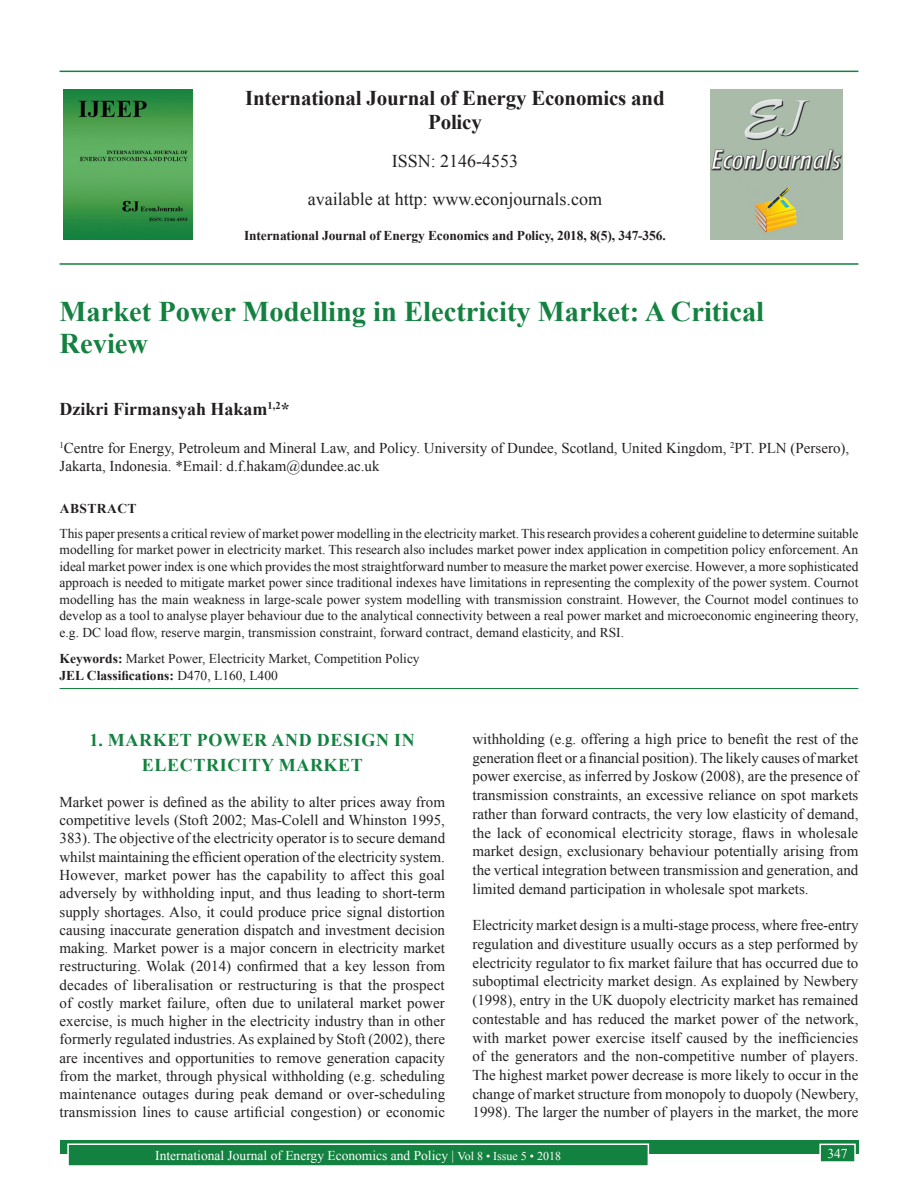
<style>
.page{position:relative;width:918px;height:1188px;background:#fff}
.page>*{position:absolute;margin:0;border:0;box-sizing:border-box;transform-origin:0 0}
.AT{font:700 28.5px/31.5px "Times New Roman";color:#13813f}
.Issue_details{font:700 21px/24px "Times New Roman";letter-spacing:-.01em;color:#231f20;text-align:center}
.Issue_details-2{font:18px "Times New Roman";color:#231f20}
.t1{font:700 18px/24.9px "Times New Roman";letter-spacing:.035em;color:#13813f;text-align:center}
.AU{font:700 18px "Times New Roman";color:#231f20}
.TX{font:15px/18.8px "Times New Roman";color:#231f20;text-align:justify}
.AFF{font:15px/18px "Times New Roman";color:#231f20}
.ABS{font:13.5px/16.5px "Times New Roman";color:#231f20;text-align:justify}
.KWD{font:13.5px/16.2px "Times New Roman";color:#231f20}
.Folio{font:13.5px "Times New Roman";color:#fff}
.Issue_details-3{font:700 13.5px "Times New Roman";letter-spacing:-.01em;color:#231f20}
.ABSH{font:700 13.5px "Times New Roman";letter-spacing:.035em;color:#231f20}
.s1{font-weight:700}
.s2{font-size:12px}
</style>
<div class="page">
<div style="left:60px;top:1140px;width:798px;height:13px;background:#13813f"></div>
<div style="left:68px;top:1144px;width:580px;height:22px;background:#13813f"></div>
<div style="left:67px;top:1143px;width:582px;height:24px;border:2px solid #fff"></div>
<div style="left:820px;top:1144px;width:35px;height:18px;background:#13813f"></div>
<div style="left:819px;top:1144px;width:37px;height:19px;border:2px solid #fff"></div>
<hr style="left:60px;top:71px;width:798px;height:1px;background:#13813f">
<hr style="left:60px;top:263px;width:798px;height:2px;background:#13813f">
<img style="left:64px;top:89px;width:129px;height:151px">
<img style="left:711px;top:89px;width:132px;height:150px">
<hr style="left:60px;top:688px;width:798px;height:1px;background:#13813f">
<p class="Issue_details" style="left:245px;top:85px;width:421px">International Journal of Energy Economics and<br>Policy</p>
<p class="Issue_details-2" style="left:392px;top:148px;width:128px">ISSN: 2146-4553</p>
<p class="Issue_details-2" style="left:308px;top:186px;width:296px">available at http: www.econjournals.com</p>
<p class="Issue_details-3" style="left:244px;top:226px;width:423px">International Journal of Energy Economics and Policy, 2018, 8(5), 347-356.</p>
<p class="AT" style="left:60px;top:295px;width:706px">Market Power Modelling in Electricity Market: A Critical<br>Review</p>
<p class="AU" style="left:60px;top:396px;width:232px">Dzikri Firmansyah Hakam<sup>1,2</sup>*</p>
<p class="AFF" style="left:60px;top:438px;width:791px"><sup>1</sup>Centre for Energy, Petroleum and Mineral Law, and Policy. University of Dundee, Scotland, United Kingdom, <sup>2</sup>PT. PLN (Persero),<br>Jakarta, Indonesia. *Email: d.f.hakam@dundee.ac.uk</p>
<p class="ABSH" style="left:60px;top:498px;width:78px">ABSTRACT</p>
<p class="ABS" style="left:60px;top:525px;width:801px">This paper presents a critical review of market power modelling in the electricity market. This research provides a coherent guideline to determine suitable modelling for market power in electricity market. This research also includes market power index application in competition policy enforcement. An ideal market power index is one which provides the most straightforward number to measure the market power exercise. However, a more sophisticated approach is needed to mitigate market power since traditional indexes have limitations in representing the complexity of the power system. Cournot modelling has the main weakness in large-scale power system modelling with transmission constraint. However, the Cournot model continues to develop as a tool to analyse player behaviour due to the analytical connectivity between a real power market and microeconomic engineering theory, e.g. DC load flow, reserve margin, transmission constraint, forward contract, demand elasticity, and RSI.</p>
<p class="KWD" style="left:60px;top:650px;width:362px"><span class="s1">Keywords:</span> Market Power, Electricity Market, Competition Policy<br><span class="s1">JEL Classifications:</span> D470, L160, L400</p>
<h1 class="t1" style="left:90px;top:727px;width:327px">1. MARKET POWER AND DESIGN IN<br>ELECTRICITY MARKET</h1>
<p class="TX" style="left:60px;top:792px;width:387px;line-height:18.3px">Market power is defined as the ability to alter prices away from competitive levels (Stoft 2002; Mas-Colell and Whinston 1995, 383). The objective of the electricity operator is to secure demand whilst maintaining the efficient operation of the electricity system.<br>However, market power has the capability to affect this goal adversely by withholding input, and thus leading to short-term supply shortages. Also, it could produce price signal distortion causing inaccurate generation dispatch and investment decision making. Market power is a major concern in electricity market restructuring. Wolak (2014) confirmed that a key lesson from decades of liberalisation or restructuring is that the prospect of costly market failure, often due to unilateral market power exercise, is much higher in the electricity industry than in other formerly regulated industries. As explained by Stoft (2002), there are incentives and opportunities to remove generation capacity from the market, through physical withholding (e.g. scheduling maintenance outages during peak demand or over-scheduling transmission lines to cause artificial congestion) or economic</p>
<p class="TX" style="left:472px;top:729px;width:387px">withholding (e.g. offering a high price to benefit the rest of the generation fleet or a financial position). The likely causes of market power exercise, as inferred by Joskow (2008), are the presence of transmission constraints, an excessive reliance on spot markets rather than forward contracts, the very low elasticity of demand, the lack of economical electricity storage, flaws in wholesale market design, exclusionary behaviour potentially arising from the vertical integration between transmission and generation, and limited demand participation in wholesale spot markets.</p>
<p class="TX" style="left:472px;top:916px;width:388px">Electricity market design is a multi-stage process, where free-entry regulation and divestiture usually occurs as a step performed by electricity regulator to fix market failure that has occurred due to suboptimal electricity market design. As explained by Newbery (1998), entry in the UK duopoly electricity market has remained contestable and has reduced the market power of the network, with market power exercise itself caused by the inefficiencies of the generators and the non-competitive number of players.<br>The highest market power decrease is more likely to occur in the change of market structure from monopoly to duopoly (Newbery, 1998). The larger the number of players in the market, the more</p>
<p class="Folio" style="left:155px;top:1146px;width:407px">International Journal of Energy Economics and Policy | <span class="s2">Vol 8 • Issue 5 • 2018</span></p>
<p class="Folio" style="left:827px;top:1144px;width:22px">347</p>
</div>
